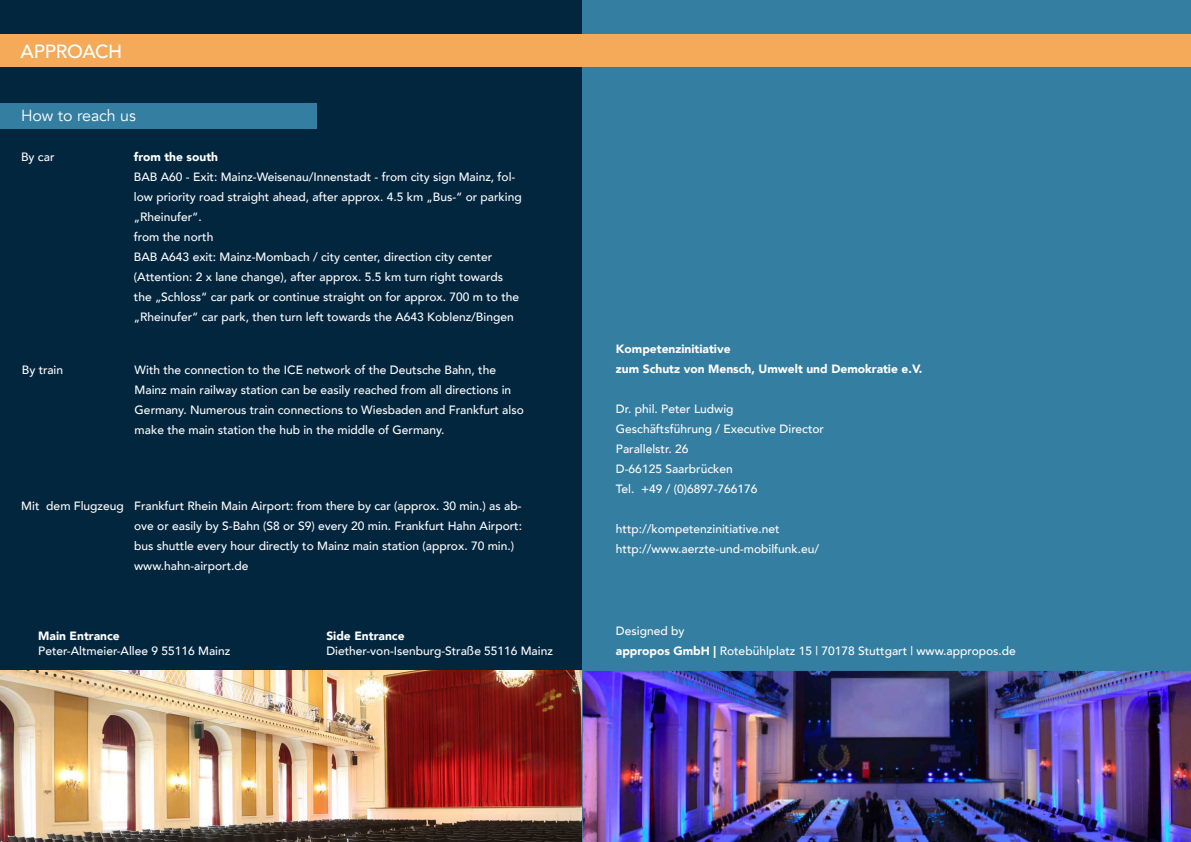
<style>
.page{position:relative;width:1191px;height:842px;background:#fff}
.page>*{position:absolute;margin:0;border:0;box-sizing:border-box;transform-origin:0 0}
.t1{font:500 19px "Avenir";letter-spacing:-.015em;color:#fff}
.t2{font:16px "Avenir";letter-spacing:-.005em;color:#fff}
.t3{font:500 12px/20px "Avenir";color:#fff}
.t4{font:900 12px/20px "Avenir";color:#fff}
.s1{font-weight:900}
</style>
<div class="page">
<div style="left:0;top:0;width:610px;height:842px;background:#03263f"></div>
<div style="left:0;top:35px;width:633px;height:32px;background:#f4aa58"></div>
<div style="left:0;top:104px;width:316px;height:25px;background:#347ea1"></div>
<img style="left:0;top:671px;width:583px;height:171px">
<div style="left:583px;top:0;width:608px;height:842px;background:#347ea1"></div>
<img style="left:583px;top:671px;width:607px;height:171px">
<div style="left:578px;top:35px;width:613px;height:32px;background:#f4aa58"></div>
<h1 class="t1" style="left:20px;top:43px;width:103px">APPROACH</h1>
<h2 class="t2" style="left:21px;top:109px;width:116px">How to reach us</h2>
<p class="t3" style="left:21px;top:148px;width:35px">By car</p>
<p class="t4" style="left:134px;top:148px;width:86px">from the south</p>
<p class="t3" style="left:134px;top:168px;width:389px">BAB A60 - Exit: Mainz-Weisenau/Innenstadt - from city sign Mainz, fol&shy;low priority road straight ahead, after approx. 4.5 km „Bus-“ or parking „Rheinufer“.<br>from the north<br>BAB A643 exit: Mainz-Mombach / city center, direction city center (Attention: 2 x lane change), after approx. 5.5 km turn right towards the „Schloss“ car park or continue straight on for approx. 700 m to the „Rheinufer“ car park, then turn left towards the A643 Koblenz/Bingen</p>
<p class="t3" style="left:22px;top:361px;width:43px">By train</p>
<p class="t3" style="left:135px;top:361px;width:391px">With the connection to the ICE network of the Deutsche Bahn, the Mainz main railway station can be easily reached from all directions in Germany. Numerous train connections to Wiesbaden and Frankfurt also make the main station the hub in the middle of Germany.</p>
<p class="t3" style="left:21px;top:497px;width:104px">Mit dem Flugzeug</p>
<p class="t3" style="left:134px;top:497px;width:389px">Frankfurt Rhein Main Airport: from there by car (approx. 30 min.) as ab&shy;ove or easily by S-Bahn (S8 or S9) every 20 min. Frankfurt Hahn Airport: bus shuttle every hour directly to Mainz main station (approx. 70 min.) www.hahn-airport.de</p>
<p class="t4" style="left:38px;top:627px;width:83px">Main Entrance</p>
<p class="t4" style="left:326px;top:627px;width:80px">Side Entrance</p>
<p class="t3" style="left:38px;top:642px;width:194px">Peter-Altmeier-Allee 9 55116 Mainz</p>
<p class="t3" style="left:326px;top:642px;width:228px">Diether-von-Isenburg-Straße 55116 Mainz</p>
<p class="t4" style="left:616px;top:340px;width:308px">Kompetenzinitiative<br>zum Schutz von Mensch, Umwelt und Demokratie e.V.</p>
<p class="t3" style="left:616px;top:400px;width:210px">Dr. phil. Peter Ludwig<br>Geschäftsführung / Executive Director<br>Parallelstr. 26<br>D-66125 Saarbrücken<br>Tel. +49 / (0)6897-766176</p>
<p class="t3" style="left:616px;top:520px;width:205px">http://kompetenzinitiative.net http://www.aerzte-und-mobilfunk.eu/</p>
<p class="t3" style="left:616px;top:622px;width:401px">Designed by<br><span class="s1">appropos GmbH |</span> Rotebühlplatz 15 | 70178 Stuttgart | www.appropos.de</p>
</div>
